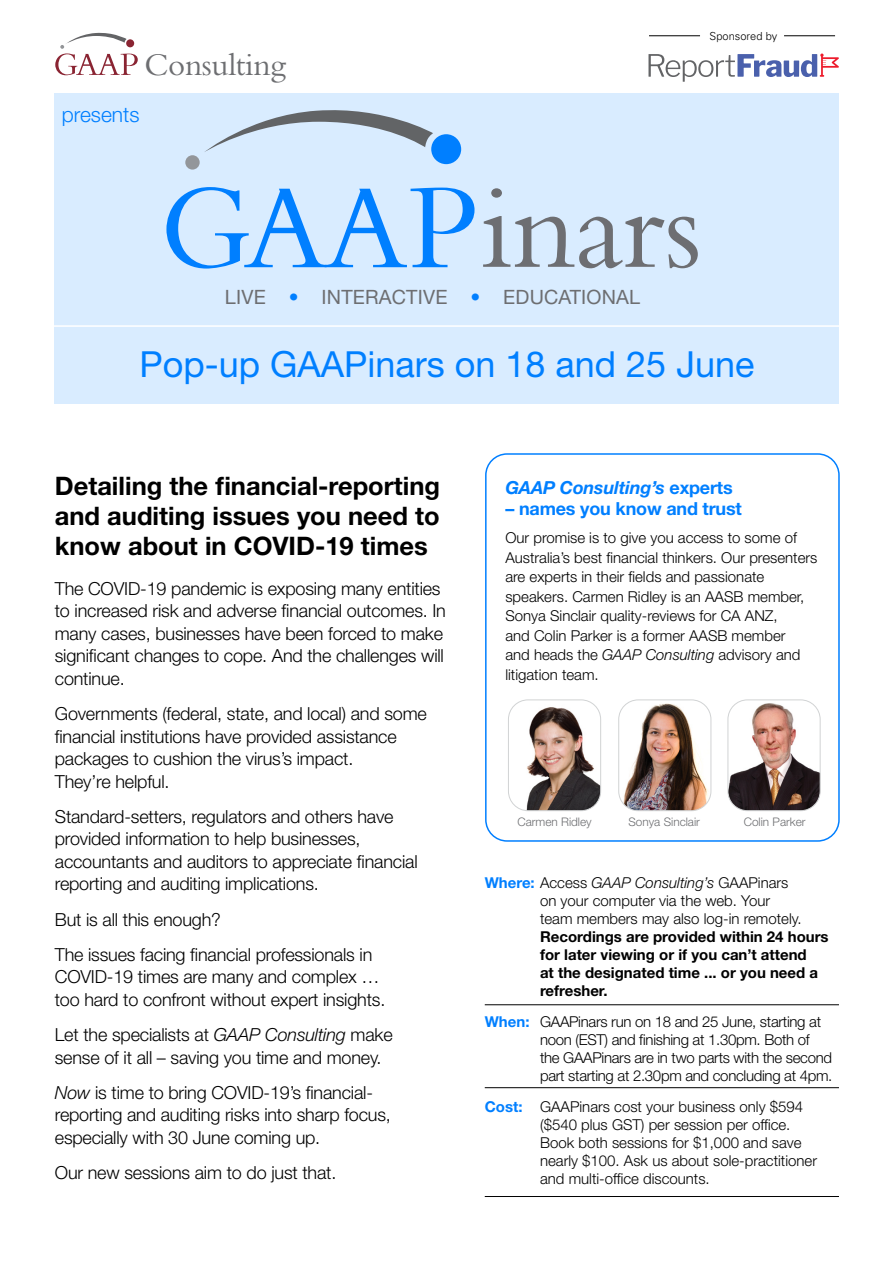
<style>
.page{position:relative;width:893px;height:1263px;background:#fff}
.page>*{position:absolute;margin:0;border:0;box-sizing:border-box;transform-origin:0 0}
.t1{font:36px "Helvetica Neue LT Std";color:#007fff}
.t2{font:33px "Bembo";letter-spacing:-.01em;color:#6d6e71}
.t3{font:700 25.5px/30px "Helvetica Neue LT Std";color:#000;text-align:justify}
.t4{font:300 21px "Helvetica Neue LT Std";color:#007fff}
.t5{font:19.8px "Helvetica Neue LT Std";letter-spacing:.01em;color:#6d6e71}
.t6{font:300 18px/22.5px "Helvetica Neue LT Std";letter-spacing:-.01em;color:#000}
.t7{font:italic 700 18px "Helvetica Neue LT Std";letter-spacing:-.01em;color:#007fff}
.t8{font:700 18px "Helvetica Neue LT Std";letter-spacing:-.01em;color:#007fff}
.t9{font:300 15px/19.5px "Helvetica Neue LT Std";color:#000}
.t10{font:300 15px/18px "Helvetica Neue LT Std";letter-spacing:-.02em;color:#000}
.t11{font:700 15px/18px "Helvetica Neue LT Std";color:#000}
.t12{font:300 11.85px "Helvetica Neue LT Std";color:#6d6e71}
.t13{font:300 11.1px "Univers";color:#000}
.s1{color:#007fff}
.s2{font-style:italic}
.s3{font-style:normal}
.s4{font-weight:700;color:#007fff}
</style>
<div class="page">
<div style="left:485px;top:453px;width:355px;height:389px;border:2px solid #007fff;border-radius:21px"></div>
<div style="left:54px;top:94px;width:785px;height:310px;background:#d9ecff"></div>
<svg style="left:55px;top:32px;width:83px;height:43px"></svg>
<svg style="left:166px;top:187px;width:308px;height:82px"></svg>
<svg style="left:204px;top:110px;width:229px;height:42px"></svg>
<div style="left:431px;top:134px;width:30px;height:30px;background:#007fff;border-radius:50%"></div>
<div style="left:185px;top:155px;width:15px;height:15px;background:#93969a;border-radius:50%"></div>
<svg style="left:483px;top:188px;width:215px;height:80px"></svg>
<hr style="left:49px;top:325px;width:798px;height:2px;background:#fff">
<hr style="left:485px;top:1004px;width:354px;height:1px;background:#000">
<hr style="left:485px;top:1087px;width:354px;height:1px;background:#000">
<hr style="left:485px;top:1196px;width:354px;height:1px;background:#000">
<svg style="left:648px;top:54px;width:191px;height:28px"></svg>
<hr style="left:649px;top:35px;width:51px;height:1px;background:#000">
<hr style="left:784px;top:35px;width:51px;height:1px;background:#000">
<img style="left:729px;top:701px;width:90px;height:110px">
<div style="left:727px;top:699px;width:94px;height:112px;border:1px solid #d1d3d4;border-radius:20px"></div>
<img style="left:510px;top:703px;width:91px;height:108px">
<div style="left:508px;top:699px;width:93px;height:112px;border:1px solid #d1d3d4;border-radius:20px"></div>
<img style="left:620px;top:701px;width:91px;height:110px">
<div style="left:618px;top:699px;width:93px;height:112px;border:1px solid #d1d3d4;border-radius:20px"></div>
<h2 class="t2" style="left:144px;top:45px;width:143px">Consulting</h2>
<p class="t4" style="left:62px;top:102px;width:79px">presents</p>
<p class="t5" style="left:225px;top:285px;width:417px">LIVE <span class="s1">•</span> INTERACTIVE <span class="s1">•</span> EDUCATIONAL</p>
<p class="t13" style="left:710px;top:29px;width:69px">Sponsored by</p>
<h1 class="t1" style="left:139px;top:342px;width:616px">Pop-up GAAPinars on 18 and 25 June</h1>
<h3 class="t3" style="left:55px;top:470px;width:387px">Detailing the financial-reporting and auditing issues you need to know about in COVID-19 times</h3>
<p class="t6" style="left:55px;top:577px;width:393px">The COVID-19 pandemic is exposing many entities to increased risk and adverse financial outcomes. In many cases, businesses have been forced to make significant changes to cope. And the challenges will continue.</p>
<p class="t6" style="left:55px;top:702px;width:373px">Governments (federal, state, and local) and some financial institutions have provided assistance packages to cushion the virus’s impact.<br>They’re helpful.</p>
<p class="t6" style="left:55px;top:805px;width:364px">Standard-setters, regulators and others have provided information to help businesses, accountants and auditors to appreciate financial reporting and auditing implications.</p>
<p class="t6" style="left:55px;top:901px;width:319px;line-height:35.2px">But is all this enough?<br>The issues facing financial professionals in</p>
<p class="t6" style="left:55px;top:965px;width:332px">COVID-19 times are many and complex … too hard to confront without expert insights.</p>
<p class="t6" style="left:55px;top:1023px;width:339px">Let the specialists at <span class="s2">GAAP Consulting</span> make sense of it all – saving you time and money.</p>
<p class="t6" style="left:55px;top:1081px;width:337px"><span class="s2">Now</span> is time to bring COVID-19’s financial&shy;reporting and auditing risks into sharp focus, especially with 30 June coming up.</p>
<p class="t6" style="left:55px;top:1161px;width:283px">Our new sessions aim to do just that.</p>
<p class="t7" style="left:505px;top:477px;width:229px">GAAP Consulting’s <span class="s3">experts</span></p>
<p class="t8" style="left:505px;top:498px;width:238px">– names you know and trust</p>
<p class="t9" style="left:505px;top:528px;width:313px">Our promise is to give you access to some of Australia’s best financial thinkers. Our presenters are experts in their fields and passionate speakers. Carmen Ridley is an AASB member, Sonya Sinclair quality-reviews for CA ANZ,<br>and Colin Parker is a former AASB member<br>and heads the <span class="s2">GAAP Consulting</span> advisory and litigation team.</p>
<p class="t12" style="left:517px;top:814px;width:76px">Carmen Ridley</p>
<p class="t12" style="left:628px;top:814px;width:73px">Sonya Sinclair</p>
<p class="t12" style="left:744px;top:814px;width:63px">Colin Parker</p>
<p class="t9" style="left:540px;top:873px;width:263px;line-height:18px;text-indent:-55px"><span class="s4">Where:</span> Access <span class="s2">GAAP Consulting’s</span> GAAPinars on your computer via the web. Your team members may also log-in remotely.</p>
<p class="t11" style="left:540px;top:927px;width:290px">Recordings are provided within 24 hours for later viewing or if you can’t attend<br>at the designated time ... or you need a refresher.</p>
<p class="t10" style="left:540px;top:1012px;width:294px;text-indent:-55px"><span class="s4">When:</span> GAAPinars run on 18 and 25 June, starting at noon (EST) and finishing at 1.30pm. Both of the GAAPinars are in two parts with the second part starting at 2.30pm and concluding at 4pm.</p>
<p class="t9" style="left:540px;top:1097px;width:279px;line-height:18px;text-indent:-55px"><span class="s4">Cost:</span> GAAPinars cost your business only $594 ($540 plus GST) per session per office.<br>Book both sessions for $1,000 and save nearly $100. Ask us about sole-practitioner and multi-office discounts.</p>
</div>
